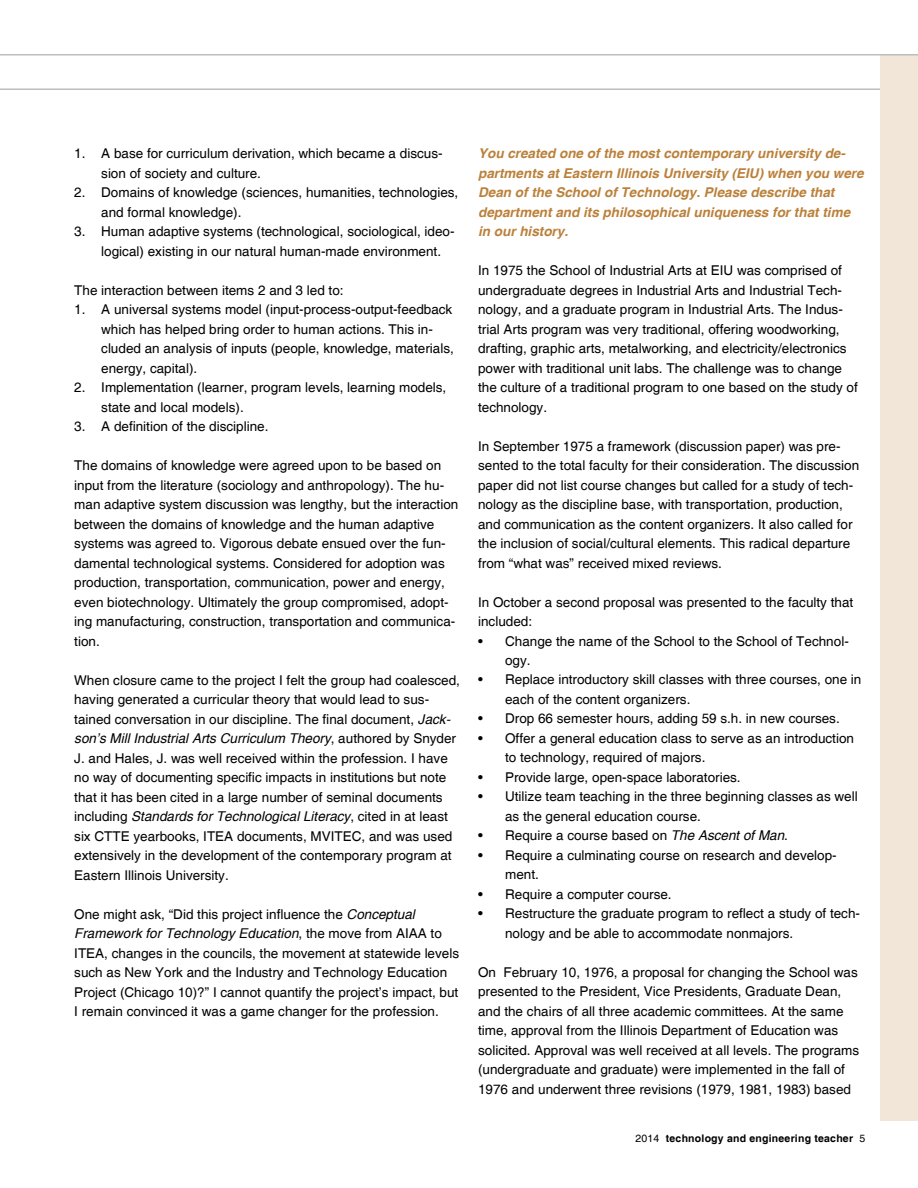
<style>
.page{position:relative;width:918px;height:1188px;background:#fff}
.page>*{position:absolute;margin:0;border:0;box-sizing:border-box;transform-origin:0 0}
.t1{font:13.5px/19.5px "Helvetica";color:#000}
.t2{font:italic 700 13.5px/19.5px "Helvetica";color:#bb813b}
.t3{font:700 10.5px "Helvetica";color:#000}
.s1{font-style:italic}
.s2{font-weight:400}
</style>
<div class="page">
<hr style="left:0;top:88px;width:918px;height:2px;background:#bcbec0">
<div style="left:880px;top:55px;width:38px;height:1065px;background:#f1e6d8"></div>
<hr style="left:0;top:54px;width:918px;height:2px;background:#bcbec0">
<p class="t1" style="left:101px;top:144px;width:343px;text-indent:-27px">1. A base for curriculum derivation, which became a discus&shy;sion of society and culture.</p>
<p class="t1" style="left:101px;top:183px;width:359px;text-indent:-27px">2. Domains of knowledge (sciences, humanities, technologies, and formal knowledge).</p>
<p class="t1" style="left:101px;top:222px;width:355px;text-indent:-27px">3. Human adaptive systems (technological, sociological, ideo&shy;logical) existing in our natural human-made environment.</p>
<p class="t1" style="left:74px;top:281px;width:271px">The interaction between items 2 and 3 led to:</p>
<p class="t1" style="left:101px;top:300px;width:354px;text-indent:-27px">1. A universal systems model (input-process-output-feedback which has helped bring order to human actions. This in&shy;cluded an analysis of inputs (people, knowledge, materials, energy, capital).</p>
<p class="t1" style="left:101px;top:378px;width:347px;text-indent:-27px">2. Implementation (learner, program levels, learning models, state and local models).</p>
<p class="t1" style="left:74px;top:417px;width:196px">3. A definition of the discipline.</p>
<p class="t1" style="left:74px;top:456px;width:386px">The domains of knowledge were agreed upon to be based on input from the literature (sociology and anthropology). The hu&shy;man adaptive system discussion was lengthy, but the interaction between the domains of knowledge and the human adaptive systems was agreed to. Vigorous debate ensued over the fun&shy;damental technological systems. Considered for adoption was production, transportation, communication, power and energy, even biotechnology. Ultimately the group compromised, adopt&shy;ing manufacturing, construction, transportation and communica&shy;tion.</p>
<p class="t1" style="left:74px;top:671px;width:387px">When closure came to the project I felt the group had coalesced, having generated a curricular theory that would lead to sus&shy;tained conversation in our discipline. The final document, <span class="s1">Jack&shy;son’s Mill Industrial Arts Curriculum Theory</span>, authored by Snyder J. and Hales, J. was well received within the profession. I have no way of documenting specific impacts in institutions but note that it has been cited in a large number of seminal documents including <span class="s1">Standards for Technological Literacy</span>, cited in at least six CTTE yearbooks, ITEA documents, MVITEC, and was used extensively in the development of the contemporary program at Eastern Illinois University.</p>
<p class="t1" style="left:74px;top:905px;width:386px">One might ask, “Did this project influence the <span class="s1">Conceptual Framework for Technology Education</span>, the move from AIAA to ITEA, changes in the councils, the movement at statewide levels such as New York and the Industry and Technology Education Project (Chicago 10)?” I cannot quantify the project’s impact, but I remain convinced it was a game changer for the profession.</p>
<p class="t2" style="left:478px;top:144px;width:387px">You created one of the most contemporary university de&shy;partments at Eastern Illinois University (EIU) when you were Dean of the School of Technology. Please describe that department and its philosophical uniqueness for that time in our history.</p>
<p class="t1" style="left:478px;top:261px;width:381px">In 1975 the School of Industrial Arts at EIU was comprised of undergraduate degrees in Industrial Arts and Industrial Tech&shy;nology, and a graduate program in Industrial Arts. The Indus&shy;trial Arts program was very traditional, offering woodworking, drafting, graphic arts, metalworking, and electricity/electronics power with traditional unit labs. The challenge was to change the culture of a traditional program to one based on the study of technology.</p>
<p class="t1" style="left:478px;top:437px;width:383px">In September 1975 a framework (discussion paper) was pre&shy;sented to the total faculty for their consideration. The discussion paper did not list course changes but called for a study of tech&shy;nology as the discipline base, with transportation, production, and communication as the content organizers. It also called for the inclusion of social/cultural elements. This radical departure from “what was” received mixed reviews.</p>
<p class="t1" style="left:478px;top:593px;width:377px">In October a second proposal was presented to the faculty that included:</p>
<p class="t1" style="left:505px;top:632px;width:345px;text-indent:-27px">• Change the name of the School to the School of Technol&shy;ogy.</p>
<p class="t1" style="left:505px;top:670px;width:358px;text-indent:-27px">• Replace introductory skill classes with three courses, one in each of the content organizers.</p>
<p class="t1" style="left:478px;top:709px;width:363px">• Drop 66 semester hours, adding 59 s.h. in new courses.</p>
<p class="t1" style="left:505px;top:729px;width:350px;text-indent:-27px">• Offer a general education class to serve as an introduction to technology, required of majors.</p>
<p class="t1" style="left:478px;top:768px;width:264px">• Provide large, open-space laboratories.</p>
<p class="t1" style="left:505px;top:787px;width:354px;text-indent:-27px">• Utilize team teaching in the three beginning classes as well as the general education course.</p>
<p class="t1" style="left:478px;top:826px;width:311px">• Require a course based on <span class="s1">The Ascent of Man</span>.</p>
<p class="t1" style="left:505px;top:846px;width:333px;text-indent:-27px">• Require a culminating course on research and develop&shy;ment.</p>
<p class="t1" style="left:478px;top:885px;width:195px">• Require a computer course.</p>
<p class="t1" style="left:505px;top:904px;width:356px;text-indent:-27px">• Restructure the graduate program to reflect a study of tech&shy;nology and be able to accommodate nonmajors.</p>
<p class="t1" style="left:478px;top:963px;width:383px">On February 10, 1976, a proposal for changing the School was presented to the President, Vice Presidents, Graduate Dean, and the chairs of all three academic committees. At the same time, approval from the Illinois Department of Education was solicited. Approval was well received at all levels. The programs (undergraduate and graduate) were implemented in the fall of 1976 and underwent three revisions (1979, 1981, 1983) based</p>
<p class="t3" style="left:635px;top:1132px;width:231px"><span class="s2">2014</span> technology and engineering teacher <span class="s2">5</span></p>
</div>
